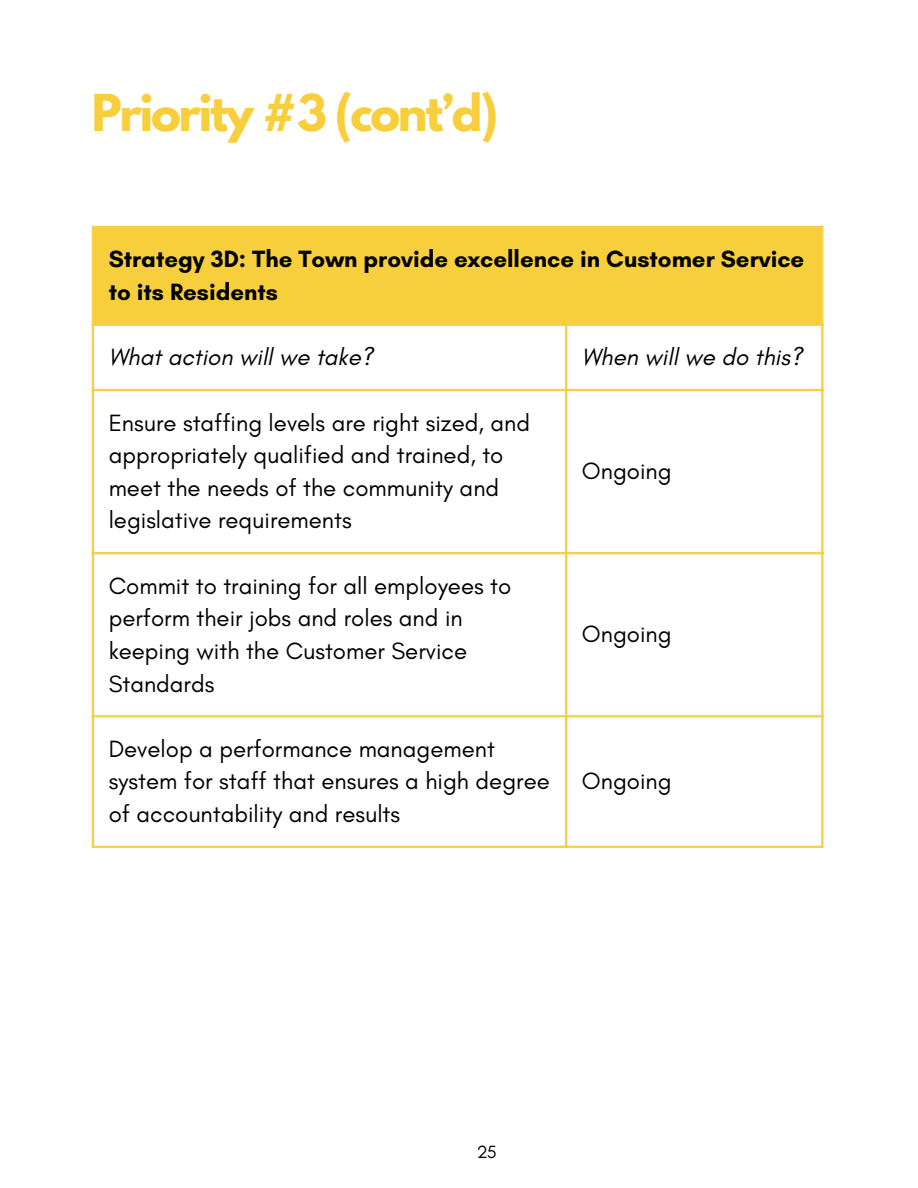
<style>
.page{position:relative;width:918px;height:1188px;background:#fff}
.page>*{position:absolute;margin:0;border:0;box-sizing:border-box;transform-origin:0 0}
.t1{font:700 45px "League Spartan";letter-spacing:-.05em;color:#f7cf3c}
.t2{font:24px/32.7px "Glacial Indifference";color:#000}
.t3{font:700 24px/32.7px "Glacial Indifference";color:#000}
.t4{font:italic 24px "Glacial Indifference";color:#000}
.t5{font:18px "Glacial Indifference";color:#000}
</style>
<div class="page">
<div style="left:93px;top:227px;width:730px;height:98px;background:#f7cf3c"></div>
<hr style="left:92px;top:228px;width:2px;height:618px;background:#f5cf46">
<hr style="left:565px;top:326px;width:2px;height:520px;background:#f5cf46">
<hr style="left:821px;top:228px;width:2px;height:618px;background:#f5cf46">
<hr style="left:92px;top:226px;width:731px;height:2px;background:#f5cf46">
<hr style="left:92px;top:324px;width:731px;height:2px;background:#f5cf46">
<hr style="left:92px;top:389px;width:731px;height:2px;background:#f5cf46">
<hr style="left:92px;top:552px;width:731px;height:2px;background:#f5cf46">
<hr style="left:92px;top:715px;width:731px;height:2px;background:#f5cf46">
<hr style="left:92px;top:846px;width:731px;height:2px;background:#f5cf46">
<p class="t1" style="left:92px;top:90px;width:408px">Priority #3 (cont’d)</p>
<p class="t3" style="left:109px;top:243px;width:697px">Strategy 3D: The Town provide excellence in Customer Service to its Residents</p>
<p class="t4" style="left:109px;top:342px;width:266px">What action will we take?</p>
<p class="t4" style="left:582px;top:342px;width:222px">When will we do this?</p>
<p class="t2" style="left:109px;top:406px;width:423px">Ensure staffing levels are right sized, and appropriately qualified and trained, to meet the needs of the community and legislative requirements</p>
<p class="t2" style="left:109px;top:569px;width:404px">Commit to training for all employees to perform their jobs and roles and in keeping with the Customer Service<br>Standards</p>
<p class="t2" style="left:109px;top:732px;width:443px">Develop a performance management system for staff that ensures a high degree of accountability and results</p>
<p class="t2" style="left:582px;top:454px;width:91px">Ongoing</p>
<p class="t2" style="left:582px;top:617px;width:91px">Ongoing</p>
<p class="t2" style="left:582px;top:765px;width:91px">Ongoing</p>
<p class="t5" style="left:477px;top:1141px;width:22px">25</p>
</div>
